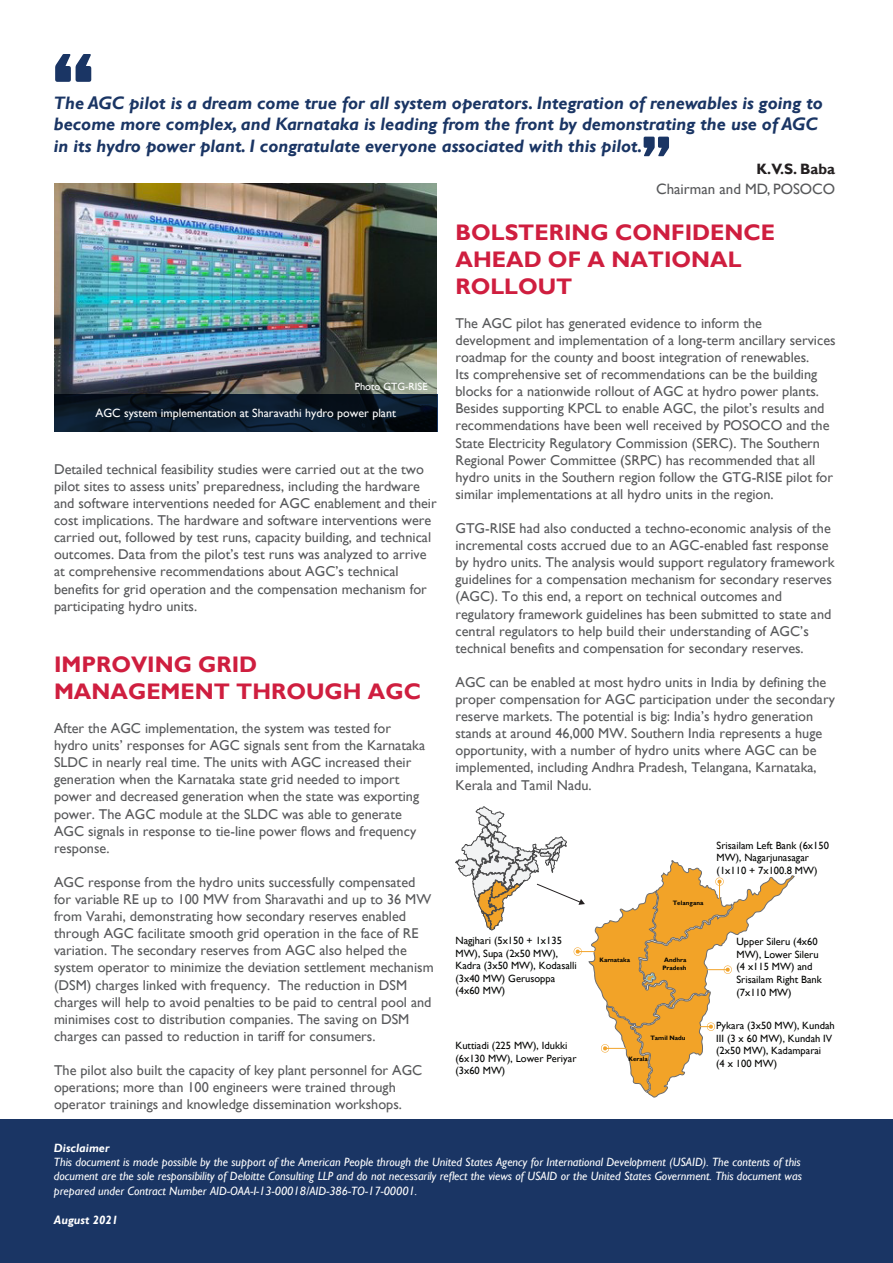
<style>
.page{position:relative;width:893px;height:1263px;background:#fff}
.page>*{position:absolute;margin:0;border:0;box-sizing:border-box;transform-origin:0 0}
.main_body_text{font:700 22.5px/27px "Gill Sans";color:#cf1e3f}
.t1{font:italic 700 18px/21.6px "Gill Sans";color:#1a3564}
.t2{font:15px "Gill Sans";color:#57585a}
.t3{font:700 15px "Gill Sans";color:#231f20}
.main_body_text-2{font:14.25px/17.1px "Gill Sans";color:#57585a}
.main_body_text-3{font:italic 12px/14.4px "Gill Sans";color:#fff;text-align:justify}
.main_body_text-4{font:12px "Gill Sans";color:#fff}
.main_body_text-5{font:italic 700 12px "Gill Sans";color:#fff}
.main_body_text-6{font:10.5px/12.6px "Gill Sans";color:#040503}
.main_body_text-7{font:10.5px "Gill Sans";color:#fff}
.main_body_text-8{font:700 6.3px/7.6px "Gill Sans";color:#040503}
</style>
<div class="page">
<div style="left:0;top:1120px;width:893px;height:143px;background:#1a3564"></div>
<img style="left:54px;top:183px;width:383px;height:211px">
<svg style="left:54px;top:394px;width:383px;height:37px;background:#091827"></svg>
<svg style="left:455px;top:806px;width:340px;height:292px"></svg>
<svg style="left:55px;top:54px;width:36px;height:28px"></svg>
<svg style="left:644px;top:137px;width:25px;height:19px"></svg>
<p class="t1" style="left:54px;top:92px;width:771px">The AGC pilot is a dream come true for all system operators. Integration of renewables is going to become more complex, and Karnataka is leading from the front by demonstrating the use of AGC in its hydro power plant. I congratulate everyone associated with this pilot.</p>
<p class="t2" style="left:656px;top:181px;width:181px">Chairman and MD, POSOCO</p>
<p class="t3" style="left:756px;top:160px;width:80px">K.V.S. Baba</p>
<p class="main_body_text-7" style="left:355px;top:380px;width:74px">Photo GTG-RISE</p>
<p class="main_body_text-4" style="left:95px;top:406px;width:302px">AGC system implementation at Sharavathi hydro power plant</p>
<p class="main_body_text-2" style="left:54px;top:461px;width:384px">Detailed technical feasibility studies were carried out at the two pilot sites to assess units’ preparedness, including the hardware and software interventions needed for AGC enablement and their cost implications. The hardware and software interventions were carried out, followed by test runs, capacity building, and technical outcomes. Data from the pilot’s test runs was analyzed to arrive at comprehensive recommendations about AGC’s technical benefits for grid operation and the compensation mechanism for participating hydro units.</p>
<p class="main_body_text" style="left:54px;top:651px;width:369px">IMPROVING GRID<br>MANAGEMENT THROUGH AGC</p>
<p class="main_body_text-2" style="left:54px;top:720px;width:373px">After the AGC implementation, the system was tested for hydro units’ responses for AGC signals sent from the Karnataka SLDC in nearly real time. The units with AGC increased their generation when the Karnataka state grid needed to import power and decreased generation when the state was exporting power. The AGC module at the SLDC was able to generate AGC signals in response to tie-line power flows and frequency response.</p>
<p class="main_body_text-2" style="left:54px;top:874px;width:381px">AGC response from the hydro units successfully compensated for variable RE up to 100 MW from Sharavathi and up to 36 MW from Varahi, demonstrating how secondary reserves enabled through AGC facilitate smooth grid operation in the face of RE variation. The secondary reserves from AGC also helped the system operator to minimize the deviation settlement mechanism (DSM) charges linked with frequency. The reduction in DSM charges will help to avoid penalties to be paid to central pool and minimises cost to distribution companies. The saving on DSM charges can passed to reduction in tariff for consumers.</p>
<p class="main_body_text-2" style="left:54px;top:1062px;width:370px">The pilot also built the capacity of key plant personnel for AGC operations; more than 100 engineers were trained through operator trainings and knowledge dissemination workshops.</p>
<p class="main_body_text" style="left:455px;top:219px;width:321px">BOLSTERING CONFIDENCE<br>AHEAD OF A NATIONAL<br>ROLLOUT</p>
<p class="main_body_text-2" style="left:455px;top:315px;width:382px">The AGC pilot has generated evidence to inform the development and implementation of a long-term ancillary services roadmap for the county and boost integration of renewables.<br>Its comprehensive set of recommendations can be the building blocks for a nationwide rollout of AGC at hydro power plants.<br>Besides supporting KPCL to enable AGC, the pilot’s results and recommendations have been well received by POSOCO and the State Electricity Regulatory Commission (SERC). The Southern Regional Power Committee (SRPC) has recommended that all hydro units in the Southern region follow the GTG-RISE pilot for similar implementations at all hydro units in the region.</p>
<p class="main_body_text-2" style="left:455px;top:520px;width:381px">GTG-RISE had also conducted a techno-economic analysis of the incremental costs accrued due to an AGC-enabled fast response by hydro units. The analysis would support regulatory framework guidelines for a compensation mechanism for secondary reserves (AGC). To this end, a report on technical outcomes and regulatory framework guidelines has been submitted to state and central regulators to help build their understanding of AGC’s technical benefits and compensation for secondary reserves.</p>
<p class="main_body_text-2" style="left:455px;top:674px;width:381px">AGC can be enabled at most hydro units in India by defining the proper compensation for AGC participation under the secondary reserve markets. The potential is big: India’s hydro generation stands at around 46,000 MW. Southern India represents a huge opportunity, with a number of hydro units where AGC can be implemented, including Andhra Pradesh, Telangana, Karnataka, Kerala and Tamil Nadu.</p>
<p class="main_body_text-6" style="left:455px;top:934px;width:123px">Nagjhari (5x150 + 1x135<br>MW), Supa (2x50 MW),<br>Kadra (3x50 MW), Kodasalli (3x40 MW) Gerusoppa (4x60 MW)</p>
<p class="main_body_text-6" style="left:455px;top:1039px;width:122px">Kuttiadi (225 MW), Idukki (6x130 MW), Lower Periyar (3x60 MW)</p>
<p class="main_body_text-8" style="left:599px;top:956px;width:32px">Karnataka</p>
<p class="main_body_text-8" style="left:673px;top:899px;width:32px">Telangana</p>
<p class="main_body_text-8" style="left:662px;top:956px;width:25px">Andhra<br>Pradesh</p>
<p class="main_body_text-8" style="left:650px;top:1034px;width:37px">Tamil Nadu</p>
<p class="main_body_text-8" style="left:628px;top:1055px;width:21px">Kerala</p>
<p class="main_body_text-6" style="left:717px;top:839px;width:114px">Srisailam Left Bank (6x150<br>MW), Nagarjunasagar (1x110 + 7x100.8 MW)</p>
<p class="main_body_text-6" style="left:736px;top:935px;width:87px">Upper Sileru (4x60<br>MW), Lower Sileru (4 x115 MW) and<br>Srisailam Right Bank (7x110 MW)</p>
<p class="main_body_text-6" style="left:716px;top:1020px;width:120px">Pykara (3x50 MW), Kundah<br>III (3 x 60 MW), Kundah IV (2x50 MW), Kadamparai<br>(4 x 100 MW)</p>
<p class="main_body_text-5" style="left:54px;top:1140px;width:57px">Disclaimer</p>
<p class="main_body_text-3" style="left:54px;top:1155px;width:749px">This document is made possible by the support of the American People through the United States Agency for International Development (USAID). The contents of this document are the sole responsibility of Deloitte Consulting LLP and do not necessarily reflect the views of USAID or the United States Government. This document was prepared under Contract Number AID-OAA-I-13-00018/AID-386-TO-17-00001.</p>
<p class="main_body_text-5" style="left:54px;top:1212px;width:66px">August 2021</p>
</div>
